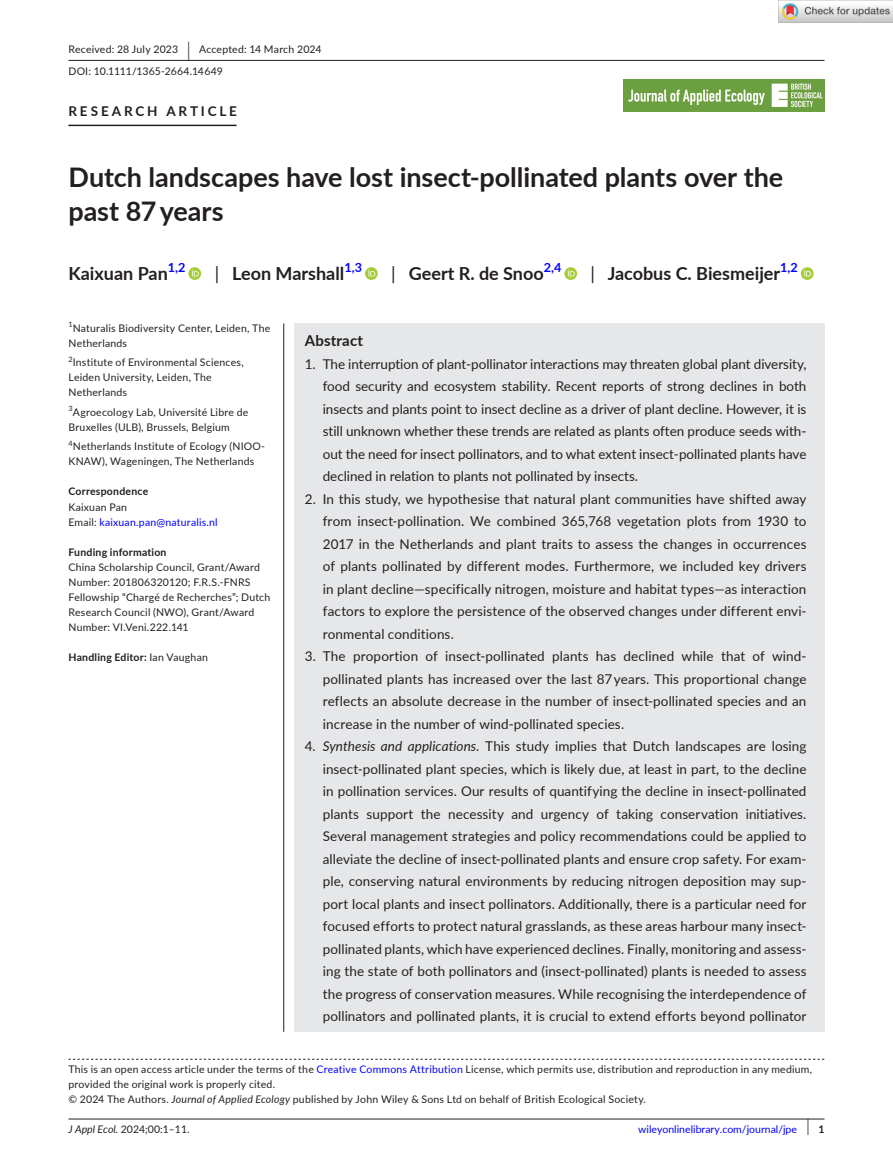
<style>
.page{position:relative;width:893px;height:1174px;background:#fff}
.page>*{position:absolute;margin:0;border:0;box-sizing:border-box;transform-origin:0 0}
.t1{font:700 27px/34.5px "Lato";color:#231f20}
.t2{font:700 18px "Lato";color:#231f20}
.t3{font:700 15px "Lato";letter-spacing:.015em;color:#231f20}
.t4{font:13.5px/22.5px "Lato";letter-spacing:.005em;color:#231f20;text-align:justify}
.t5{font:700 13.5px "Lato";letter-spacing:.21em;color:#231f20}
.t6{font:700 12.6px "Lato";color:#00f}
.t7{font:10.5px/15px "Lato";letter-spacing:.02em;color:#231f20}
.t8{font:10.5px/15px "Lato";letter-spacing:.01em;color:#00f}
.t9{font:700 10.5px "Lato";letter-spacing:.02em;color:#231f20}
.t10{font:7.35px "Lato";color:#231f20}
.s1{font-size:19.65px}
.s2{font-weight:400}
.s3{color:#231f20}
.s4{font-style:italic}
.s5{color:#00f}
.s6{font-size:17.4px;color:#231f20}
.s7{font-weight:700;color:#231f20}
</style>
<div class="page">
<hr style="left:68px;top:1118px;width:756px;height:1px;background:#231f20">
<img style="left:623px;top:79px;width:201px;height:33px">
<hr style="left:68px;top:60px;width:756px;height:1px;background:#231f20">
<hr style="left:68px;top:125px;width:169px;height:1px;background:#231f20">
<svg style="left:188px;top:267px;width:13px;height:13px"></svg>
<svg style="left:192px;top:269px;width:7px;height:7px"></svg>
<svg style="left:365px;top:267px;width:13px;height:13px"></svg>
<svg style="left:368px;top:269px;width:7px;height:7px"></svg>
<svg style="left:564px;top:267px;width:13px;height:13px"></svg>
<svg style="left:568px;top:269px;width:7px;height:7px"></svg>
<svg style="left:801px;top:267px;width:13px;height:13px"></svg>
<svg style="left:804px;top:269px;width:7px;height:7px"></svg>
<svg style="left:68px;top:1058px;width:756px;height:1px"></svg>
<div style="left:294px;top:323px;width:530px;height:708px;background:#e6e7e9"></div>
<hr style="left:283px;top:323px;width:1px;height:708px;background:#231f20">
<img style="left:779px;top:0;width:114px;height:23px">
<p class="t7" style="left:68px;top:38px;width:255px;line-height:21.8px">Received: 28 July 2023 <span class="s1">|</span> Accepted: 14 March 2024<br>DOI: 10.1111/1365-2664.14649</p>
<p class="t5" style="left:68px;top:101px;width:170px">RESEARCH ARTICLE</p>
<h1 class="t1" style="left:68px;top:159px;width:716px">Dutch landscapes have lost insect-pollinated plants over the past 87 years</h1>
<h2 class="t2" style="left:68px;top:260px;width:101px">Kaixuan Pan</h2>
<p class="t6" style="left:168px;top:258px;width:19px">1,2</p>
<h2 class="t2" style="left:215px;top:260px;width:131px"><span class="s2">|</span> Leon Marshall</h2>
<p class="t6" style="left:344px;top:258px;width:19px">1,3</p>
<h2 class="t2" style="left:391px;top:260px;width:154px"><span class="s2">|</span> Geert R. de Snoo</h2>
<p class="t6" style="left:544px;top:258px;width:19px">2,4</p>
<h2 class="t2" style="left:591px;top:260px;width:191px"><span class="s2">|</span> Jacobus C. Biesmeijer</h2>
<p class="t6" style="left:780px;top:258px;width:19px">1,2</p>
<p class="t10" style="left:68px;top:319px;width:6px">1</p>
<p class="t7" style="left:68px;top:320px;width:203px;text-indent:4px">Naturalis Biodiversity Center, Leiden, The<br>Netherlands</p>
<p class="t10" style="left:68px;top:354px;width:6px">2</p>
<p class="t7" style="left:68px;top:355px;width:177px;text-indent:4px">Institute of Environmental Sciences,<br>Leiden University, Leiden, The<br>Netherlands</p>
<p class="t7" style="left:68px;top:404px;width:181px"><sup>3</sup>Agroecology Lab, Université Libre de<br>Bruxelles (ULB), Brussels, Belgium</p>
<p class="t7" style="left:68px;top:439px;width:198px"><sup>4</sup>Netherlands Institute of Ecology (NIOO-<br>KNAW), Wageningen, The Netherlands</p>
<p class="t9" style="left:68px;top:484px;width:81px">Correspondence</p>
<p class="t8" style="left:68px;top:499px;width:151px"><span class="s3">Kaixuan Pan<br>Email:</span> kaixuan.pan@naturalis.nl</p>
<p class="t9" style="left:68px;top:544px;width:100px">Funding information</p>
<p class="t7" style="left:68px;top:559px;width:203px">China Scholarship Council, Grant/Award Number: 201806320120; F.R.S.-FNRS Fellowship “Chargé de Recherches”; Dutch Research Council (NWO), Grant/Award Number: VI.Veni.222.141</p>
<p class="t9" style="left:68px;top:649px;width:141px">Handling Editor: <span class="s2">Ian Vaughan</span></p>
<p class="t3" style="left:305px;top:329px;width:60px">Abstract</p>
<p class="t4" style="left:323px;top:352px;width:485px;text-indent:-18px">1. The interruption of plant-pollinator interactions may threaten global plant diversity, food security and ecosystem stability. Recent reports of strong declines in both insects and plants point to insect decline as a driver of plant decline. However, it is still unknown whether these trends are related as plants often produce seeds with&shy;out the need for insect pollinators, and to what extent insect-pollinated plants have declined in relation to plants not pollinated by insects.</p>
<p class="t4" style="left:323px;top:487px;width:485px;text-indent:-18px">2. In this study, we hypothesise that natural plant communities have shifted away from insect-pollination. We combined 365,768 vegetation plots from 1930 to 2017 in the Netherlands and plant traits to assess the changes in occurrences of plants pollinated by different modes. Furthermore, we included key drivers in plant decline—specifically nitrogen, moisture and habitat types—as interaction factors to explore the persistence of the observed changes under different envi&shy;ronmental conditions.</p>
<p class="t4" style="left:323px;top:644px;width:485px;text-indent:-18px">3. The proportion of insect-pollinated plants has declined while that of wind&shy;pollinated plants has increased over the last 87 years. This proportional change reflects an absolute decrease in the number of insect-pollinated species and an increase in the number of wind-pollinated species.</p>
<p class="t4" style="left:323px;top:734px;width:485px;text-indent:-18px">4. <span class="s4">Synthesis and applications</span>. This study implies that Dutch landscapes are losing insect-pollinated plant species, which is likely due, at least in part, to the decline in pollination services. Our results of quantifying the decline in insect-pollinated plants support the necessity and urgency of taking conservation initiatives.<br>Several management strategies and policy recommendations could be applied to alleviate the decline of insect-pollinated plants and ensure crop safety. For exam&shy;ple, conserving natural environments by reducing nitrogen deposition may sup&shy;port local plants and insect pollinators. Additionally, there is a particular need for focused efforts to protect natural grasslands, as these areas harbour many insect&shy;pollinated plants, which have experienced declines. Finally, monitoring and assess&shy;ing the state of both pollinators and (insect-pollinated) plants is needed to assess the progress of conservation measures. While recognising the interdependence of pollinators and pollinated plants, it is crucial to extend efforts beyond pollinator</p>
<p class="t7" style="left:68px;top:1061px;width:745px">This is an open access article under the terms of the <span class="s5">Creative Commons Attribution</span> License, which permits use, distribution and reproduction in any medium, provided the original work is properly cited.<br>© 2024 The Authors. <span class="s4">Journal of Applied Ecology</span> published by John Wiley &amp; Sons Ltd on behalf of British Ecological Society.</p>
<p class="t7" style="left:68px;top:1121px;width:123px"><span class="s4">J Appl Ecol.</span> 2024;00:1–11.</p>
<p class="t8" style="left:638px;top:1121px;width:188px">wileyonlinelibrary.com/journal/jpe <span class="s6">|</span> <span class="s7">1</span></p>
</div>
